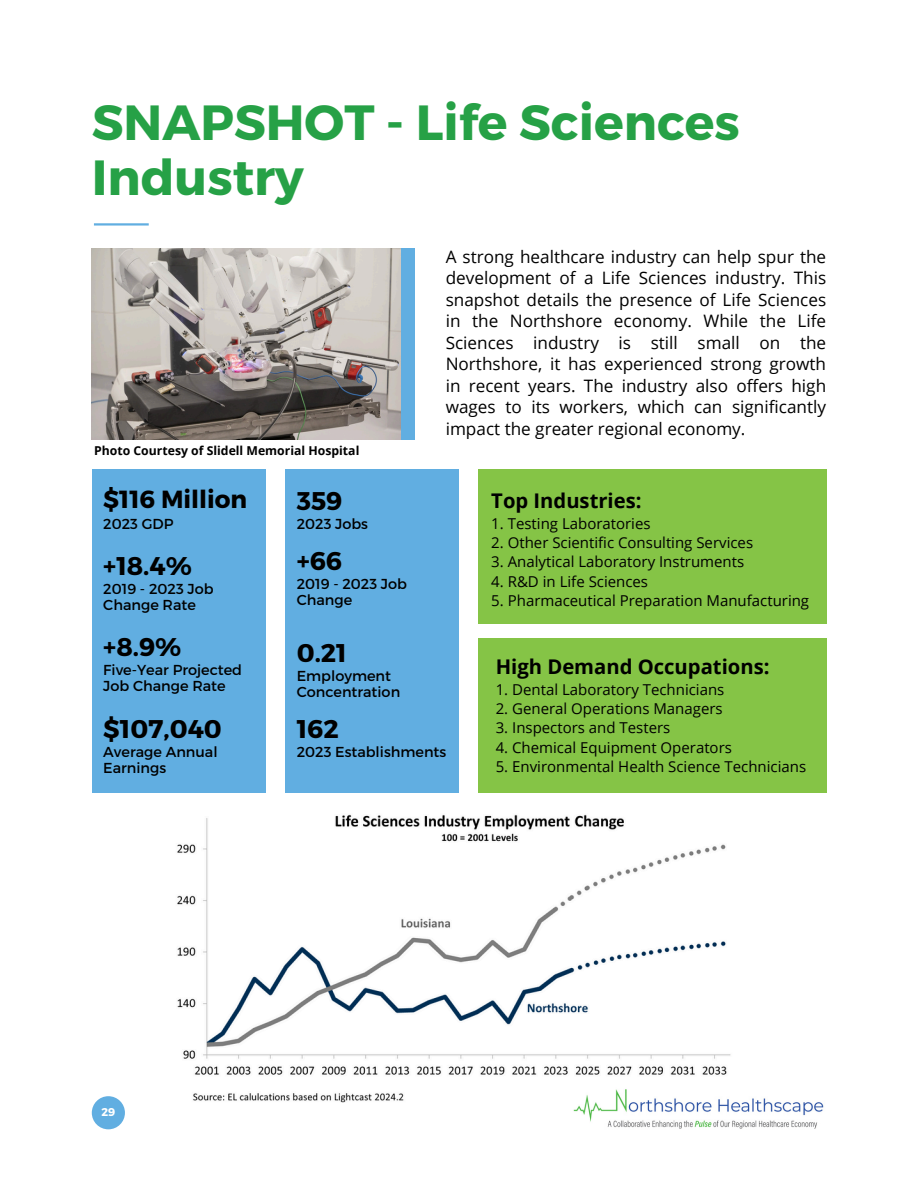
<style>
.page{position:relative;width:918px;height:1188px;background:#fff}
.page>*{position:absolute;margin:0;border:0;box-sizing:border-box;transform-origin:0 0}
.t1{font:700 49.35px/55.1px "Montserrat";color:#26a146}
.t2{font:700 25.65px "Montserrat";color:#000}
.t3{font:700 24.75px "Montserrat";color:#000}
.t4{font:700 20.25px "Open Sans";color:#000}
.t5{font:17.1px/21.5px "Open Sans";color:#000;text-align:justify}
.t6{font:15px "Open Sans";color:#000}
.t7{font:14.4px/15.9px "Montserrat";color:#000}
.t8{font:700 12.3px "Open Sans";color:#000}
.t9{font:700 11.25px "Montserrat";color:#fff}
</style>
<div class="page">
<div style="left:400px;top:248px;width:15px;height:191px;background:#61aee1"></div>
<img style="left:92px;top:248px;width:308px;height:191px">
<hr style="left:94px;top:223px;width:55px;height:3px;background:#61aee1">
<div style="left:92px;top:469px;width:174px;height:324px;background:#61aee1"></div>
<div style="left:92px;top:1096px;width:33px;height:33px;background:#61aee1;border-radius:50%"></div>
<div style="left:285px;top:469px;width:174px;height:324px;background:#61aee1"></div>
<img style="left:177px;top:814px;width:554px;height:288px">
<div style="left:478px;top:469px;width:348px;height:155px;background:#85c446"></div>
<div style="left:478px;top:638px;width:348px;height:155px;background:#85c446"></div>
<img style="left:571px;top:1086px;width:253px;height:43px">
<h1 class="t1" style="left:92px;top:93px;width:650px">SNAPSHOT - Life Sciences<br>Industry</h1>
<p class="t8" style="left:94px;top:442px;width:267px">Photo Courtesy of Slidell Memorial Hospital</p>
<p class="t5" style="left:446px;top:246px;width:382px">A strong healthcare industry can help spur the development of a Life Sciences industry. This snapshot details the presence of Life Sciences in the Northshore economy. While the Life Sciences industry is still small on the Northshore, it has experienced strong growth in recent years. The industry also offers high wages to its workers, which can significantly impact the greater regional economy.</p>
<p class="t3" style="left:103px;top:483px;width:145px">$116 Million</p>
<h5 class="t7" style="left:103px;top:515px;width:72px">2023 GDP</h5>
<h3 class="t2" style="left:103px;top:549px;width:90px">+18.4%</h3>
<h6 class="t7" style="left:103px;top:580px;width:112px">2019 - 2023 Job<br>Change Rate</h6>
<h2 class="t2" style="left:103px;top:630px;width:80px">+8.9%</h2>
<h4 class="t7" style="left:103px;top:662px;width:140px">Five-Year Projected<br>Job Change Rate</h4>
<h2 class="t2" style="left:103px;top:712px;width:120px">$107,040</h2>
<h4 class="t7" style="left:103px;top:743px;width:116px">Average Annual<br>Earnings</h4>
<h2 class="t2" style="left:297px;top:484px;width:47px">359</h2>
<h4 class="t7" style="left:297px;top:515px;width:73px">2023 Jobs</h4>
<h2 class="t2" style="left:297px;top:544px;width:47px">+66</h2>
<h4 class="t7" style="left:297px;top:575px;width:112px">2019 - 2023 Job<br>Change</h4>
<h2 class="t2" style="left:297px;top:636px;width:52px">0.21</h2>
<h4 class="t7" style="left:297px;top:667px;width:105px">Employment<br>Concentration</h4>
<h2 class="t2" style="left:297px;top:712px;width:44px">162</h2>
<h4 class="t7" style="left:297px;top:743px;width:151px">2023 Establishments</h4>
<h2 class="t4" style="left:491px;top:486px;width:152px">Top Industries:</h2>
<h4 class="t6" style="left:491px;top:513px;width:161px">1. Testing Laboratories</h4>
<p class="t6" style="left:491px;top:532px;width:263px">2. Other Scientific Consulting Services</p>
<p class="t6" style="left:491px;top:551px;width:254px">3. Analytical Laboratory Instruments</p>
<p class="t6" style="left:491px;top:571px;width:158px">4. R&amp;D in Life Sciences</p>
<p class="t6" style="left:491px;top:590px;width:319px">5. Pharmaceutical Preparation Manufacturing</p>
<p class="t4" style="left:496px;top:652px;width:275px">High Demand Occupations:</p>
<p class="t6" style="left:496px;top:679px;width:230px">1. Dental Laboratory Technicians</p>
<p class="t6" style="left:496px;top:698px;width:228px">2. General Operations Managers</p>
<p class="t6" style="left:496px;top:717px;width:176px">3. Inspectors and Testers</p>
<p class="t6" style="left:496px;top:737px;width:238px">4. Chemical Equipment Operators</p>
<p class="t6" style="left:496px;top:756px;width:312px">5. Environmental Health Science Technicians</p>
<p class="t9" style="left:101px;top:1104px;width:15px">29</p>
</div>
